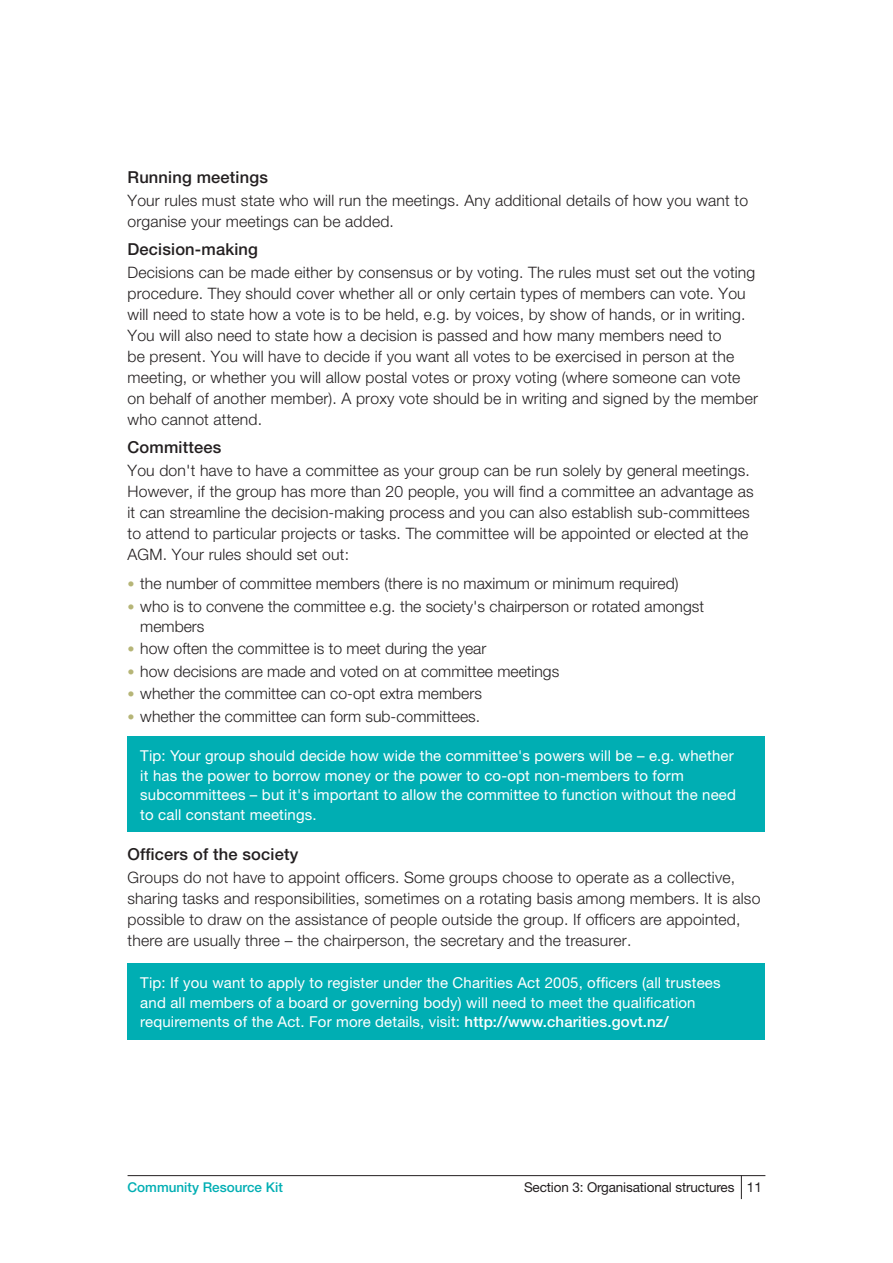
<style>
.page{position:relative;width:893px;height:1263px;background:#fff}
.page>*{position:absolute;margin:0;border:0;box-sizing:border-box;transform-origin:0 0}
.t1{font:500 16.5px "Helvetica Neue";letter-spacing:.01em;color:#231f20}
.t2{font:300 15.75px/21px "Helvetica Foreshore";letter-spacing:.01em;color:#231f20}
.t3{font:15px/19.5px "Helvetica Neue";letter-spacing:.01em;color:#fff}
.t4{font:13.5px "Helvetica Neue";letter-spacing:-.01em;color:#231f20}
.t5{font:500 13.5px "Helvetica Neue";color:#00aeb3}
.s1{font-size:14.25px;color:#b6b577}
.s2{font-weight:500}
</style>
<div class="page">
<svg style="left:741px;top:1176px;width:1px;height:23px"></svg>
<hr style="left:128px;top:1175px;width:637px;height:1px;background:#231f20">
<div style="left:128px;top:736px;width:637px;height:96px;background:#00aeb3"></div>
<div style="left:128px;top:963px;width:637px;height:77px;background:#00aeb3"></div>
<p class="t1" style="left:128px;top:167px;width:142px">Running meetings</p>
<p class="t2" style="left:128px;top:190px;width:622px">Your rules must state who will run the meetings. Any additional details of how you want to organise your meetings can be added.</p>
<p class="t1" style="left:128px;top:239px;width:132px">Decision-making</p>
<p class="t2" style="left:128px;top:262px;width:632px">Decisions can be made either by consensus or by voting. The rules must set out the voting procedure. They should cover whether all or only certain types of members can vote. You will need to state how a vote is to be held, e.g. by voices, by show of hands, or in writing.<br>You will also need to state how a decision is passed and how many members need to<br>be present. You will have to decide if you want all votes to be exercised in person at the meeting, or whether you will allow postal votes or proxy voting (where someone can vote on behalf of another member). A proxy vote should be in writing and signed by the member who cannot attend.</p>
<p class="t1" style="left:128px;top:437px;width:95px">Committees</p>
<p class="t2" style="left:128px;top:460px;width:627px">You don't have to have a committee as your group can be run solely by general meetings.<br>However, if the group has more than 20 people, you will find a committee an advantage as it can streamline the decision-making process and you can also establish sub-committees to attend to particular projects or tasks. The committee will be appointed or elected at the AGM. Your rules should set out:</p>
<p class="t2" style="left:128px;top:573px;width:552px"><span class="s1">•</span> the number of committee members (there is no maximum or minimum required)</p>
<p class="t2" style="left:140px;top:595px;width:565px;line-height:20.2px;text-indent:-13px"><span class="s1">•</span> who is to convene the committee e.g. the society's chairperson or rotated amongst members</p>
<p class="t2" style="left:128px;top:638px;width:360px"><span class="s1">•</span> how often the committee is to meet during the year</p>
<p class="t2" style="left:128px;top:660px;width:433px"><span class="s1">•</span> how decisions are made and voted on at committee meetings</p>
<p class="t2" style="left:128px;top:682px;width:356px"><span class="s1">•</span> whether the committee can co-opt extra members</p>
<p class="t2" style="left:128px;top:706px;width:354px"><span class="s1">•</span> whether the committee can form sub-committees.</p>
<p class="t3" style="left:140px;top:746px;width:597px">Tip: Your group should decide how wide the committee's powers will be – e.g. whether it has the power to borrow money or the power to co-opt non-members to form subcommittees – but it's important to allow the committee to function without the need to call constant meetings.</p>
<p class="t1" style="left:128px;top:845px;width:172px">Officers of the society</p>
<p class="t2" style="left:128px;top:867px;width:634px">Groups do not have to appoint officers. Some groups choose to operate as a collective, sharing tasks and responsibilities, sometimes on a rotating basis among members. It is also possible to draw on the assistance of people outside the group. If officers are appointed, there are usually three – the chairperson, the secretary and the treasurer.</p>
<p class="t3" style="left:140px;top:973px;width:582px">Tip: If you want to apply to register under the Charities Act 2005, officers (all trustees and all members of a board or governing body) will need to meet the qualification requirements of the Act. For more details, visit: <span class="s2">http://www.charities.govt.nz/</span></p>
<p class="t5" style="left:128px;top:1179px;width:157px">Community Resource Kit</p>
<p class="t4" style="left:524px;top:1179px;width:239px">Section 3: Organisational structures 11</p>
</div>
